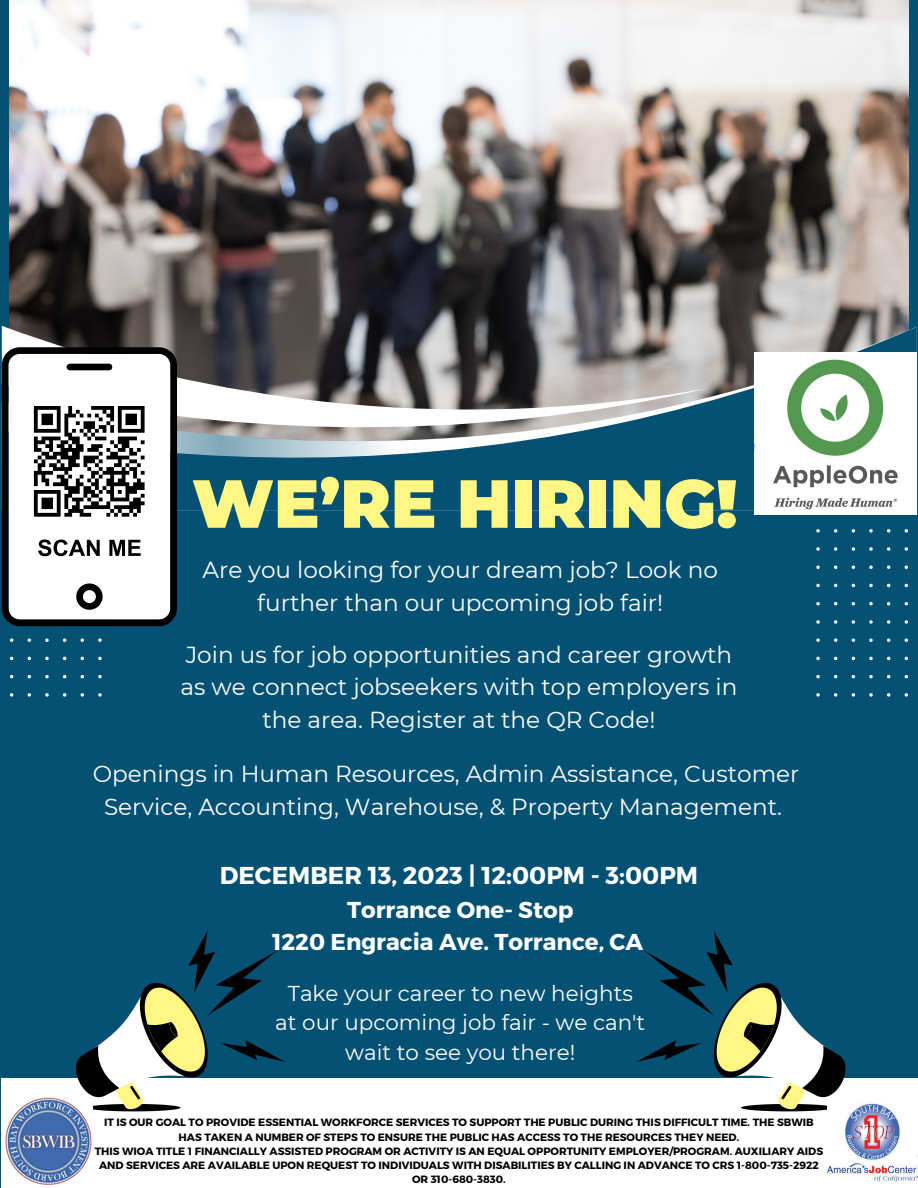
<style>
.page{position:relative;width:918px;height:1188px;background:#045174}
.page>*{position:absolute;margin:0;border:0;box-sizing:border-box;transform-origin:0 0}
.t1{font:900 67.95px "Montserrat";color:#fff683}
.t2{font:700 24.45px "Montserrat";color:#fff}
.t3{font:23.1px/32.2px "Montserrat";color:#fff;text-align:center}
.t4{font:700 22.95px "Montserrat";color:#fff}
.t5{font:21.45px/29.2px "Montserrat";color:#fff;text-align:center}
.t6{font:700 10.65px/14.1px "Montserrat";color:#000;text-align:center}
</style>
<div class="page">
<img style="left:10px;top:0;width:899px;height:327px">
<svg style="left:709px;top:327px;width:207px;height:37px;background:#848b8d"></svg>
<svg style="left:177px;top:364px;width:578px;height:146px"></svg>
<svg style="left:2px;top:326px;width:707px;height:102px;background:#888788"></svg>
<div style="left:2px;top:1078px;width:916px;height:110px;background:#fff"></div>
<svg style="left:76px;top:931px;width:209px;height:181px"></svg>
<svg style="left:636px;top:931px;width:210px;height:181px"></svg>
<svg style="left:816px;top:529px;width:92px;height:168px"></svg>
<img style="left:5px;top:1096px;width:87px;height:89px">
<img style="left:828px;top:1100px;width:90px;height:81px">
<img style="left:755px;top:353px;width:162px;height:162px">
<svg style="left:2px;top:347px;width:175px;height:279px;background:#c4c5c5"></svg>
<div style="left:67px;top:364px;width:45px;height:6px;background:#000;border-radius:3px"></div>
<svg style="left:10px;top:529px;width:93px;height:168px"></svg>
<svg style="left:109px;top:540px;width:32px;height:16px"></svg>
<div style="left:26px;top:398px;width:126px;height:126px;background:#fff"></div>
<svg style="left:33px;top:406px;width:112px;height:111px"></svg>
<p class="t1" style="left:192px;top:462px;width:547px">WE’RE HIRING!</p>
<p class="t3" style="left:203px;top:554px;width:517px">Are you looking for your dream job? Look no further than our upcoming job fair!</p>
<p class="t3" style="left:181px;top:639px;width:558px">Join us for job opportunities and career growth as we connect jobseekers with top employers in the area. Register at the QR Code!</p>
<p class="t3" style="left:93px;top:758px;width:708px">Openings in Human Resources, Admin Assistance, Customer<br>Service, Accounting, Warehouse, &amp; Property Management.</p>
<p class="t2" style="left:220px;top:860px;width:480px">DECEMBER 13, 2023 | 12:00PM - 3:00PM</p>
<p class="t4" style="left:347px;top:895px;width:228px">Torrance One- Stop</p>
<p class="t4" style="left:272px;top:927px;width:373px">1220 Engracia Ave. Torrance, CA</p>
<p class="t5" style="left:275px;top:979px;width:372px">Take your career to new heights at our upcoming job fair - we can't wait to see you there!</p>
<p class="t6" style="left:104px;top:1115px;width:711px">IT IS OUR GOAL TO PROVIDE ESSENTIAL WORKFORCE SERVICES TO SUPPORT THE PUBLIC DURING THIS DIFFICULT TIME. THE SBWIB<br>HAS TAKEN A NUMBER OF STEPS TO ENSURE THE PUBLIC HAS ACCESS TO THE RESOURCES THEY NEED.</p>
<p class="t6" style="left:95px;top:1143px;width:730px">THIS WIOA TITLE 1 FINANCIALLY ASSISTED PROGRAM OR ACTIVITY IS AN EQUAL OPPORTUNITY EMPLOYER/PROGRAM. AUXILIARY AIDS<br>AND SERVICES ARE AVAILABLE UPON REQUEST TO INDIVIDUALS WITH DISABILITIES BY CALLING IN ADVANCE TO CRS 1-800-735-2922<br>OR 310-680-3830.</p>
</div>
